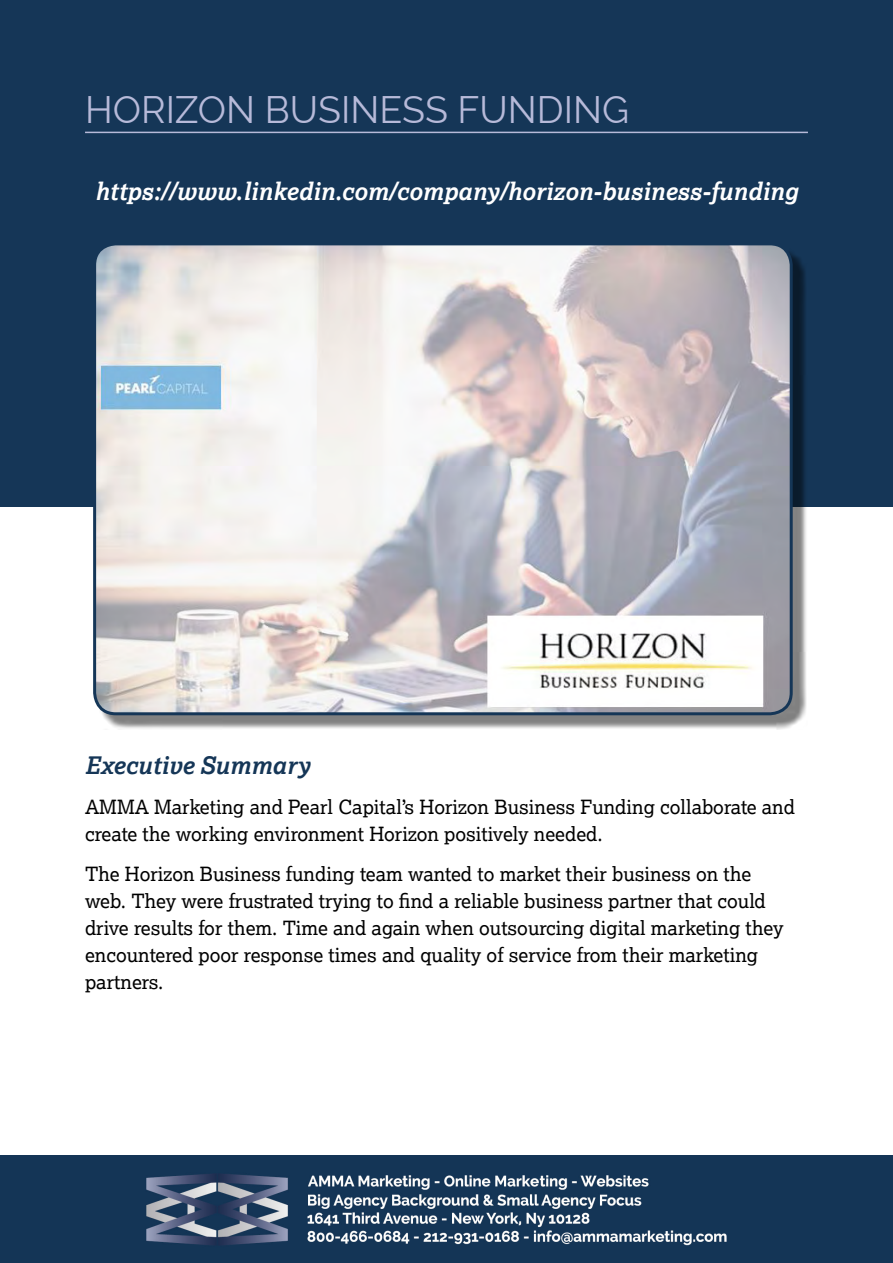
<style>
.page{position:relative;width:893px;height:1263px;background:#fff}
.page>*{position:absolute;margin:0;border:0;box-sizing:border-box;transform-origin:0 0}
.t1{font:37.5px "Raleway";color:#b7bad9}
.t2{font:italic 700 24px "Lexia";color:#fff}
.t3{font:italic 700 24px "Lexia";color:#153657}
.t4{font:19.5px/27px "Lexia";color:#000}
</style>
<div class="page">
<div style="left:0;top:0;width:893px;height:506px;background:#153657"></div>
<hr style="left:85px;top:132px;width:723px;height:1px;background:#b7bad9">
<div style="left:99px;top:248px;width:709px;height:482px;background:#000;opacity:.5"></div>
<img style="left:96px;top:246px;width:695px;height:468px">
<div style="left:93px;top:242px;width:700px;height:473px;border:3px solid #153657;border-radius:21px"></div>
<img style="left:0;top:1155px;width:892px;height:108px">
<h1 class="t1" style="left:85px;top:88px;width:546px">HORIZON BUSINESS FUNDING</h1>
<p class="t2" style="left:95px;top:176px;width:705px">https://www.linkedin.com/company/horizon-business-funding</p>
<p class="t3" style="left:85px;top:750px;width:227px">Executive Summary</p>
<p class="t4" style="left:85px;top:793px;width:711px">AMMA Marketing and Pearl Capital’s Horizon Business Funding collaborate and create the working environment Horizon positively needed.</p>
<p class="t4" style="left:85px;top:859px;width:700px">The Horizon Business funding team wanted to market their business on the web. They were frustrated trying to find a reliable business partner that could drive results for them. Time and again when outsourcing digital marketing they encountered poor response times and quality of service from their marketing partners.</p>
</div>
